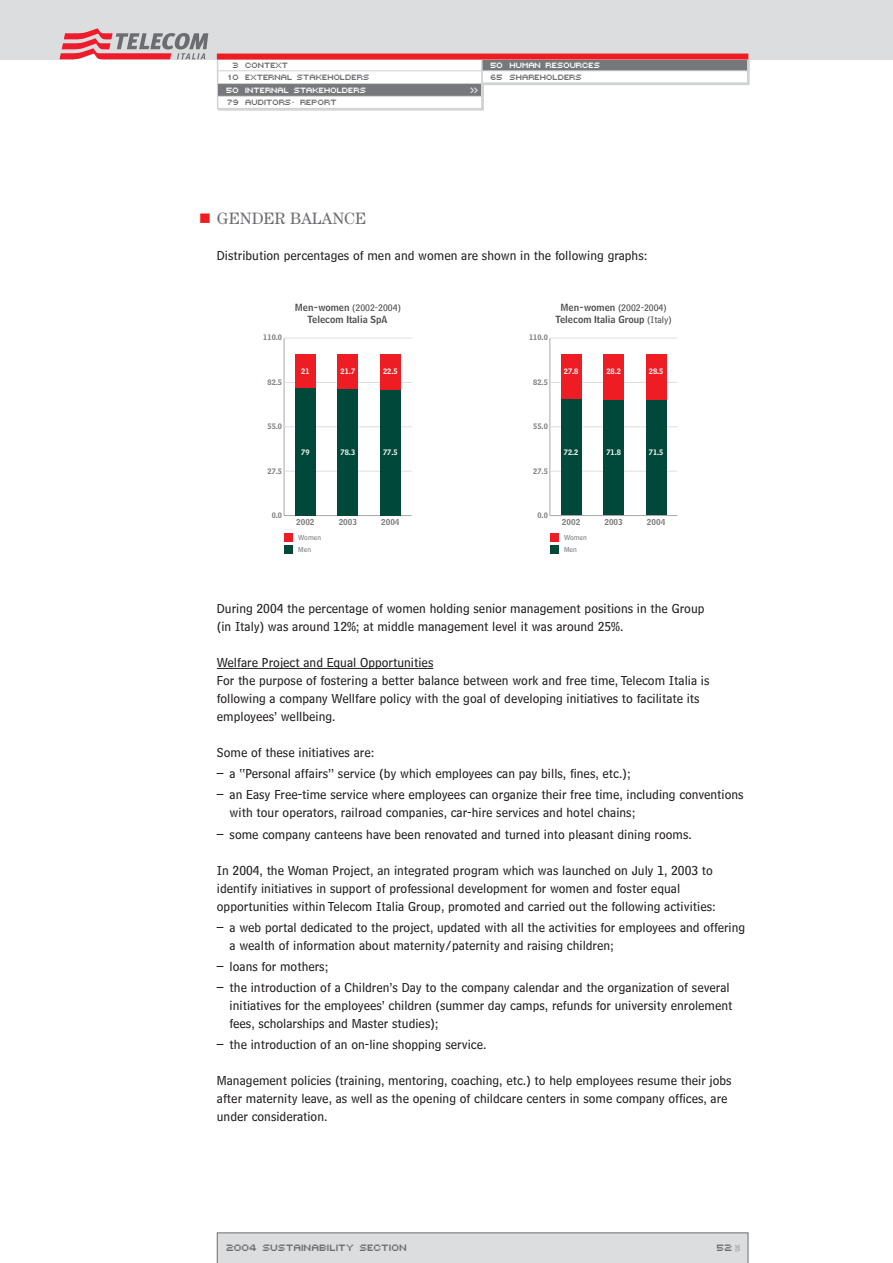
<style>
.page{position:relative;width:893px;height:1263px;background:#fff}
.page>*{position:absolute;margin:0;border:0;box-sizing:border-box;transform-origin:0 0}
.t1{font:16.5px "Century";color:#6c6d70}
.t2{font:13.5px/18px "Bell Centennial Sub Caption";color:#231f20}
.t3{font:9.75px "Bell Centennial Name And Number";color:#4b4c4d}
.t4{font:9.75px "Bell Centennial Sub Caption";color:#4b4c4d}
.t5{font:9px "MINI7 Tight";color:#6c6d70}
.t6{font:8.25px "Bell Centennial Name And Number";color:#76787b}
.t7{font:7.5px/12.5px "MINI7 Tight";letter-spacing:-.015em;color:#6c6d70}
.t8{font:7.5px "Bell Centennial Name And Number";color:#fff}
.t9{font:7.5px "Bell Centennial Name And Number";color:#76787b}
.t10{font:7.5px "MINI7 Tight";letter-spacing:-.015em;color:#fff}
.t11{font:7.5px "Bell Centennial Sub Caption";color:#76787b}
.s1{font-family:"Bell Centennial Name And Number"}
.s2{font-family:"Bell Centennial Sub Caption"}
</style>
<div class="page">
<svg style="left:217px;top:1232px;width:531px;height:31px;background:#d8d9db"></svg>
<hr style="left:284px;top:338px;width:1px;height:177px;background:#a8a9ad">
<hr style="left:284px;top:471px;width:128px;height:1px;background:#dddee0">
<hr style="left:284px;top:426px;width:128px;height:1px;background:#dddee0">
<hr style="left:284px;top:382px;width:128px;height:1px;background:#dddee0">
<hr style="left:284px;top:338px;width:128px;height:1px;background:#dddee0">
<hr style="left:284px;top:515px;width:128px;height:1px;background:#a8a9ad">
<div style="left:284px;top:545px;width:9px;height:9px;background:#004839"></div>
<div style="left:284px;top:533px;width:9px;height:8px;background:#ee1d23"></div>
<div style="left:295px;top:354px;width:21px;height:34px;background:#ee1d23"></div>
<div style="left:338px;top:354px;width:20px;height:35px;background:#ee1d23"></div>
<div style="left:380px;top:354px;width:21px;height:36px;background:#ee1d23"></div>
<div style="left:295px;top:388px;width:21px;height:127px;background:#004839"></div>
<div style="left:338px;top:389px;width:20px;height:126px;background:#004839"></div>
<div style="left:380px;top:390px;width:21px;height:125px;background:#004839"></div>
<hr style="left:549px;top:338px;width:1px;height:177px;background:#a8a9ad">
<hr style="left:550px;top:471px;width:127px;height:1px;background:#dddee0">
<hr style="left:550px;top:426px;width:127px;height:1px;background:#dddee0">
<hr style="left:550px;top:382px;width:127px;height:1px;background:#dddee0">
<hr style="left:550px;top:338px;width:127px;height:1px;background:#dddee0">
<div style="left:550px;top:545px;width:8px;height:9px;background:#004839"></div>
<div style="left:550px;top:533px;width:8px;height:8px;background:#ee1d23"></div>
<div style="left:561px;top:354px;width:20px;height:45px;background:#ee1d23"></div>
<div style="left:603px;top:354px;width:21px;height:46px;background:#ee1d23"></div>
<div style="left:646px;top:354px;width:20px;height:46px;background:#ee1d23"></div>
<div style="left:561px;top:399px;width:20px;height:116px;background:#004839"></div>
<div style="left:603px;top:400px;width:21px;height:115px;background:#004839"></div>
<div style="left:646px;top:400px;width:20px;height:115px;background:#004839"></div>
<hr style="left:550px;top:515px;width:127px;height:1px;background:#a8a9ad">
<hr style="left:228px;top:668px;width:205px;height:1px;background:#231f20">
<div style="left:482px;top:59px;width:268px;height:26px;border:2px solid #d1d2d4"></div>
<div style="left:218px;top:59px;width:266px;height:52px;border:2px solid #d1d2d4"></div>
<div style="left:482px;top:59px;width:266px;height:24px;background:#fff"></div>
<div style="left:481px;top:58px;width:267px;height:26px;border:2px solid #d1d2d4"></div>
<div style="left:483px;top:59px;width:264px;height:12px;background:#76787b"></div>
<div style="left:218px;top:59px;width:264px;height:50px;background:#fff"></div>
<div style="left:217px;top:58px;width:266px;height:51px;border:2px solid #d1d2d4"></div>
<div style="left:218px;top:83px;width:263px;height:13px;background:#76787b"></div>
<div style="left:0;top:0;width:893px;height:60px;background:#dcdddf"></div>
<div style="left:217px;top:54px;width:531px;height:6px;background:#ee1d23"></div>
<hr style="left:217px;top:70px;width:266px;height:1px;background:#d1d2d4">
<hr style="left:481px;top:70px;width:266px;height:1px;background:#d1d2d4">
<hr style="left:217px;top:83px;width:266px;height:1px;background:#d1d2d4">
<hr style="left:217px;top:96px;width:266px;height:1px;background:#d1d2d4">
<svg style="left:60px;top:28px;width:148px;height:32px"></svg>
<p class="t7" style="left:228px;top:59px;width:143px;text-indent:4px">3 CONTEXT<br>10 EXTERNAL STAKEHOLDERS</p>
<p class="t10" style="left:225px;top:86px;width:142px">50 INTERNAL STAKEHOLDERS</p>
<p class="t10" style="left:470px;top:86px;width:9px">&gt;&gt;</p>
<p class="t7" style="left:226px;top:96px;width:111px">79 AUDITORS’ REPORT</p>
<p class="t10" style="left:490px;top:61px;width:111px">50 HUMAN RESOURCES</p>
<p class="t7" style="left:490px;top:72px;width:93px">65 SHAREHOLDERS</p>
<p class="t1" style="left:217px;top:213px;width:151px">GENDER BALANCE</p>
<p class="t2" style="left:217px;top:248px;width:432px">Distribution percentages of men and women are shown in the following graphs:</p>
<p class="t4" style="left:295px;top:305px;width:108px"><span class="s1">Men-women</span> (2002-2004)</p>
<p class="t3" style="left:308px;top:316px;width:81px">Telecom Italia SpA</p>
<p class="t4" style="left:560px;top:305px;width:108px"><span class="s1">Men-women</span> (2002-2004)</p>
<p class="t3" style="left:555px;top:316px;width:118px">Telecom Italia Group <span class="s2">(Italy)</span></p>
<p class="t9" style="left:263px;top:335px;width:20px">110.0</p>
<p class="t9" style="left:529px;top:335px;width:20px">110.0</p>
<p class="t8" style="left:301px;top:368px;width:10px">21</p>
<p class="t8" style="left:341px;top:369px;width:16px">21.7</p>
<p class="t8" style="left:383px;top:369px;width:16px">22.5</p>
<p class="t8" style="left:564px;top:368px;width:16px">27.8</p>
<p class="t8" style="left:606px;top:369px;width:16px">28.2</p>
<p class="t8" style="left:649px;top:369px;width:16px">28.5</p>
<p class="t9" style="left:267px;top:379px;width:16px">82.5</p>
<p class="t9" style="left:533px;top:379px;width:16px">82.5</p>
<p class="t9" style="left:267px;top:424px;width:16px">55.0</p>
<p class="t9" style="left:533px;top:424px;width:16px">55.0</p>
<p class="t8" style="left:301px;top:449px;width:10px">79</p>
<p class="t8" style="left:341px;top:450px;width:16px">78.3</p>
<p class="t8" style="left:383px;top:450px;width:16px">77.5</p>
<p class="t8" style="left:564px;top:449px;width:16px">72.2</p>
<p class="t8" style="left:606px;top:450px;width:16px">71.8</p>
<p class="t8" style="left:649px;top:450px;width:16px">71.5</p>
<p class="t9" style="left:267px;top:468px;width:16px">27.5</p>
<p class="t9" style="left:533px;top:468px;width:16px">27.5</p>
<p class="t9" style="left:272px;top:512px;width:12px">0.0</p>
<p class="t6" style="left:296px;top:519px;width:20px">2002</p>
<p class="t6" style="left:339px;top:519px;width:20px">2003</p>
<p class="t6" style="left:381px;top:519px;width:20px">2004</p>
<p class="t9" style="left:537px;top:512px;width:12px">0.0</p>
<p class="t6" style="left:562px;top:519px;width:20px">2002</p>
<p class="t6" style="left:604px;top:519px;width:20px">2003</p>
<p class="t6" style="left:647px;top:519px;width:20px">2004</p>
<p class="t11" style="left:298px;top:535px;width:24px">Women</p>
<p class="t11" style="left:564px;top:535px;width:24px">Women</p>
<p class="t11" style="left:298px;top:547px;width:14px">Men</p>
<p class="t11" style="left:564px;top:547px;width:14px">Men</p>
<p class="t2" style="left:217px;top:601px;width:489px">During 2004 the percentage of women holding senior management positions in the Group (in Italy) was around 12%; at middle management level it was around 25%.</p>
<p class="t2" style="left:217px;top:655px;width:494px">Welfare Project and Equal Opportunities<br>For the purpose of fostering a better balance between work and free time, Telecom Italia is following a company Wellfare policy with the goal of developing initiatives to facilitate its employees’ wellbeing.</p>
<p class="t2" style="left:217px;top:745px;width:159px">Some of these initiatives are:</p>
<p class="t2" style="left:217px;top:766px;width:415px">– a “Personal affairs” service (by which employees can pay bills, fines, etc.);</p>
<p class="t2" style="left:230px;top:787px;width:516px;text-indent:-13px">– an Easy Free-time service where employees can organize their free time, including conventions with tour operators, railroad companies, car-hire services and hotel chains;</p>
<p class="t2" style="left:217px;top:826px;width:476px">– some company canteens have been renovated and turned into pleasant dining rooms.</p>
<p class="t2" style="left:217px;top:862px;width:501px">In 2004, the Woman Project, an integrated program which was launched on July 1, 2003 to identify initiatives in support of professional development for women and foster equal opportunities within Telecom Italia Group, promoted and carried out the following activities:</p>
<p class="t2" style="left:230px;top:920px;width:517px;text-indent:-13px">– a web portal dedicated to the project, updated with all the activities for employees and offering a wealth of information about maternity/paternity and raising children;</p>
<p class="t2" style="left:217px;top:959px;width:113px">– loans for mothers;</p>
<p class="t2" style="left:230px;top:980px;width:504px;text-indent:-13px">– the introduction of a Children’s Day to the company calendar and the organization of several initiatives for the employees’ children (summer day camps, refunds for university enrolement fees, scholarships and Master studies);</p>
<p class="t2" style="left:217px;top:1037px;width:271px">– the introduction of an on-line shopping service.</p>
<p class="t2" style="left:217px;top:1073px;width:516px">Management policies (training, mentoring, coaching, etc.) to help employees resume their jobs after maternity leave, as well as the opening of childcare centers in some company offices, are under consideration.</p>
<p class="t5" style="left:225px;top:1243px;width:182px">2004 SUSTAINABILITY SECTION</p>
<p class="t5" style="left:716px;top:1243px;width:17px">52</p>
</div>
